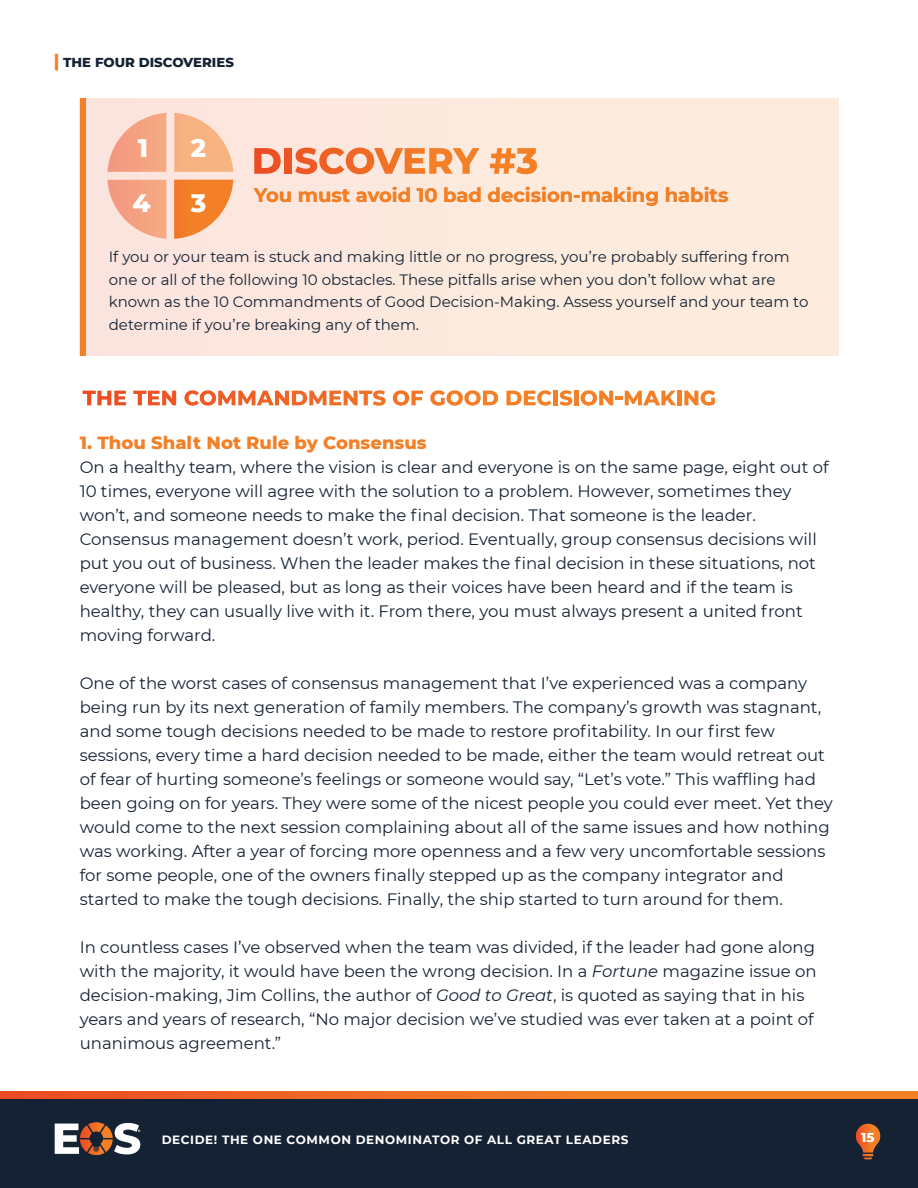
<style>
.page{position:relative;width:918px;height:1188px;background:#fff}
.page>*{position:absolute;margin:0;border:0;box-sizing:border-box;transform-origin:0 0}
.t1{font:800 25.8px "Montserrat";color:#fff}
.t2{font:700 19.5px "Montserrat";color:#f38027}
.t3{font:800 18px "Montserrat";color:#f38027}
.t4{font:16.5px/24px "Montserrat";color:#142233}
.t5{font:15px/22.5px "Montserrat";color:#142233}
.t6{font:800 13.2px "Montserrat";color:#142233}
.t7{font:800 13.2px "Montserrat";color:#fff}
.t8{font:700 12px "Montserrat";letter-spacing:.05em;color:#fff}
.s1{font-size:18px;color:#f38027}
.s2{font-style:italic}
</style>
<div class="page">
<div style="left:0;top:1095px;width:918px;height:93px;background:#142233"></div>
<svg style="left:856px;top:1124px;width:24px;height:35px"></svg>
<svg style="left:0;top:1091px;width:918px;height:8px;background:#f06e26"></svg>
<div style="left:80px;top:99px;width:758px;height:257px;background:#fdebde"></div>
<svg style="left:254px;top:148px;width:27px;height:26px"></svg>
<div style="left:285px;top:148px;width:7px;height:26px;background:#ed5425"></div>
<svg style="left:295px;top:148px;width:185px;height:26px"></svg>
<svg style="left:490px;top:148px;width:47px;height:26px"></svg>
<svg style="left:83px;top:391px;width:43px;height:14px"></svg>
<svg style="left:133px;top:391px;width:43px;height:14px"></svg>
<svg style="left:184px;top:390px;width:202px;height:16px"></svg>
<svg style="left:393px;top:390px;width:30px;height:16px"></svg>
<svg style="left:430px;top:390px;width:68px;height:16px"></svg>
<svg style="left:506px;top:390px;width:46px;height:16px"></svg>
<div style="left:553px;top:391px;width:5px;height:14px;background:#f38027"></div>
<svg style="left:560px;top:390px;width:12px;height:16px"></svg>
<hr style="left:574px;top:391px;width:4px;height:14px;background:#f38027">
<svg style="left:581px;top:390px;width:95px;height:16px"></svg>
<hr style="left:677px;top:391px;width:4px;height:14px;background:#f38027">
<svg style="left:684px;top:390px;width:31px;height:16px"></svg>
<div style="left:80px;top:99px;width:5px;height:257px;background:#f38027"></div>
<svg style="left:107px;top:113px;width:126px;height:126px"></svg>
<svg style="left:55px;top:1122px;width:85px;height:33px"></svg>
<p class="t6" style="left:54px;top:53px;width:182px"><span class="s1">|</span> THE FOUR DISCOVERIES</p>
<h1 class="t1" style="left:138px;top:129px;width:12px">1</h1>
<h1 class="t1" style="left:132px;top:184px;width:20px">4</h1>
<h1 class="t1" style="left:191px;top:129px;width:17px">2</h1>
<h1 class="t1" style="left:191px;top:184px;width:17px">3</h1>
<p class="t2" style="left:254px;top:181px;width:476px">You must avoid 10 bad decision-making habits</p>
<p class="t5" style="left:109px;top:245px;width:701px">If you or your team is stuck and making little or no progress, you’re probably suffering from one or all of the following 10 obstacles. These pitfalls arise when you don’t follow what are known as the 10 Commandments of Good Decision-Making. Assess yourself and your team to determine if you’re breaking any of them.</p>
<p class="t3" style="left:80px;top:430px;width:348px">1. Thou Shalt Not Rule by Consensus</p>
<p class="t4" style="left:80px;top:455px;width:750px">On a healthy team, where the vision is clear and everyone is on the same page, eight out of 10 times, everyone will agree with the solution to a problem. However, sometimes they won’t, and someone needs to make the final decision. That someone is the leader.<br>Consensus management doesn’t work, period. Eventually, group consensus decisions will put you out of business. When the leader makes the final decision in these situations, not everyone will be pleased, but as long as their voices have been heard and if the team is healthy, they can usually live with it. From there, you must always present a united front moving forward.</p>
<p class="t4" style="left:80px;top:671px;width:754px">One of the worst cases of consensus management that I’ve experienced was a company being run by its next generation of family members. The company’s growth was stagnant, and some tough decisions needed to be made to restore profitability. In our first few sessions, every time a hard decision needed to be made, either the team would retreat out of fear of hurting someone’s feelings or someone would say, “Let’s vote.” This waffling had been going on for years. They were some of the nicest people you could ever meet. Yet they would come to the next session complaining about all of the same issues and how nothing was working. After a year of forcing more openness and a few very uncomfortable sessions for some people, one of the owners finally stepped up as the company integrator and started to make the tough decisions. Finally, the ship started to turn around for them.</p>
<p class="t4" style="left:80px;top:935px;width:738px">In countless cases I’ve observed when the team was divided, if the leader had gone along with the majority, it would have been the wrong decision. In a <span class="s2">Fortune</span> magazine issue on decision-making, Jim Collins, the author of <span class="s2">Good to Great</span>, is quoted as saying that in his years and years of research, “No major decision we’ve studied was ever taken at a point of unanimous agreement.”</p>
<p class="t8" style="left:162px;top:1131px;width:468px">DECIDE! THE ONE COMMON DENOMINATOR OF ALL GREAT LEADERS</p>
<p class="t7" style="left:861px;top:1128px;width:15px">15</p>
</div>
